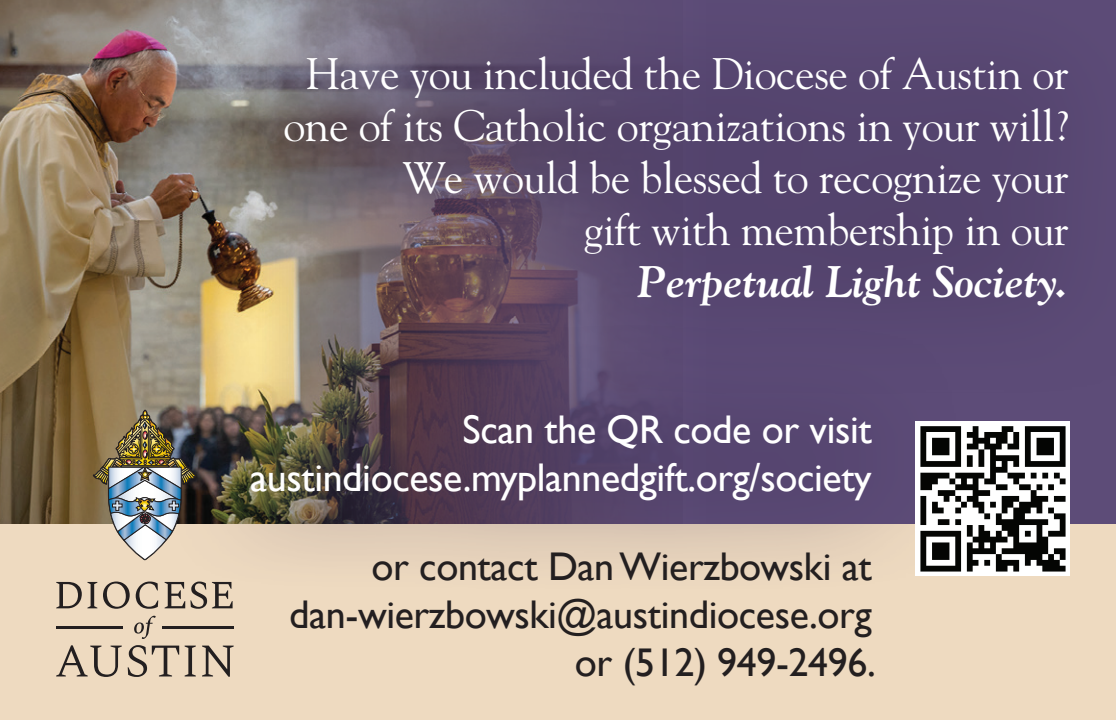
<style>
.page{position:relative;width:1116px;height:720px;background:#fff}
.page>*{position:absolute;margin:0;border:0;box-sizing:border-box;transform-origin:0 0}
.t1{font:44px/52px "Goudy";letter-spacing:-.01em;color:#fff;text-align:right}
.t2{font:italic 700 44px "Goudy";letter-spacing:-.01em;color:#fff}
.t3{font:40px/48px "Gill Sans";letter-spacing:-.01em;color:#231f20;text-align:right}
.t4{font:40px/48px "Gill Sans";letter-spacing:-.01em;color:#fff;text-align:right}
</style>
<div class="page">
<img style="left:0;top:0;width:193px;height:524px">
<div style="left:0;top:524px;width:1116px;height:196px;background:#eedac0"></div>
<div style="left:193px;top:0;width:923px;height:400px;background:#44355b;opacity:.75"></div>
<div style="left:159px;top:320px;width:807px;height:274px;background:#44355b;opacity:.75"></div>
<img style="left:916px;top:421px;width:154px;height:155px">
<img style="left:92px;top:409px;width:106px;height:152px">
<svg style="left:56px;top:582px;width:41px;height:26px"></svg>
<svg style="left:103px;top:582px;width:27px;height:27px"></svg>
<svg style="left:136px;top:582px;width:22px;height:27px"></svg>
<svg style="left:165px;top:582px;width:68px;height:27px"></svg>
<svg style="left:56px;top:645px;width:66px;height:32px"></svg>
<svg style="left:128px;top:645px;width:51px;height:32px"></svg>
<svg style="left:185px;top:646px;width:11px;height:30px"></svg>
<svg style="left:202px;top:646px;width:32px;height:31px"></svg>
<svg style="left:134px;top:616px;width:22px;height:23px"></svg>
<hr style="left:163px;top:626px;width:71px;height:3px;background:#231f20">
<hr style="left:56px;top:626px;width:67px;height:3px;background:#231f20">
<p class="t1" style="left:283px;top:47px;width:787px">Have you included the Diocese of Austin or one of its Catholic organizations in your will?<br>We would be blessed to recognize your<br>gift with membership in our</p>
<p class="t2" style="left:637px;top:255px;width:433px">Perpetual Light Society.</p>
<p class="t4" style="left:250px;top:406px;width:623px">Scan the QR code or visit austindiocese.myplannedgift.org/society</p>
<p class="t3" style="left:289px;top:542px;width:588px">or contact Dan Wierzbowski at dan-wierzbowski@austindiocese.org or (512) 949-2496.</p>
</div>
